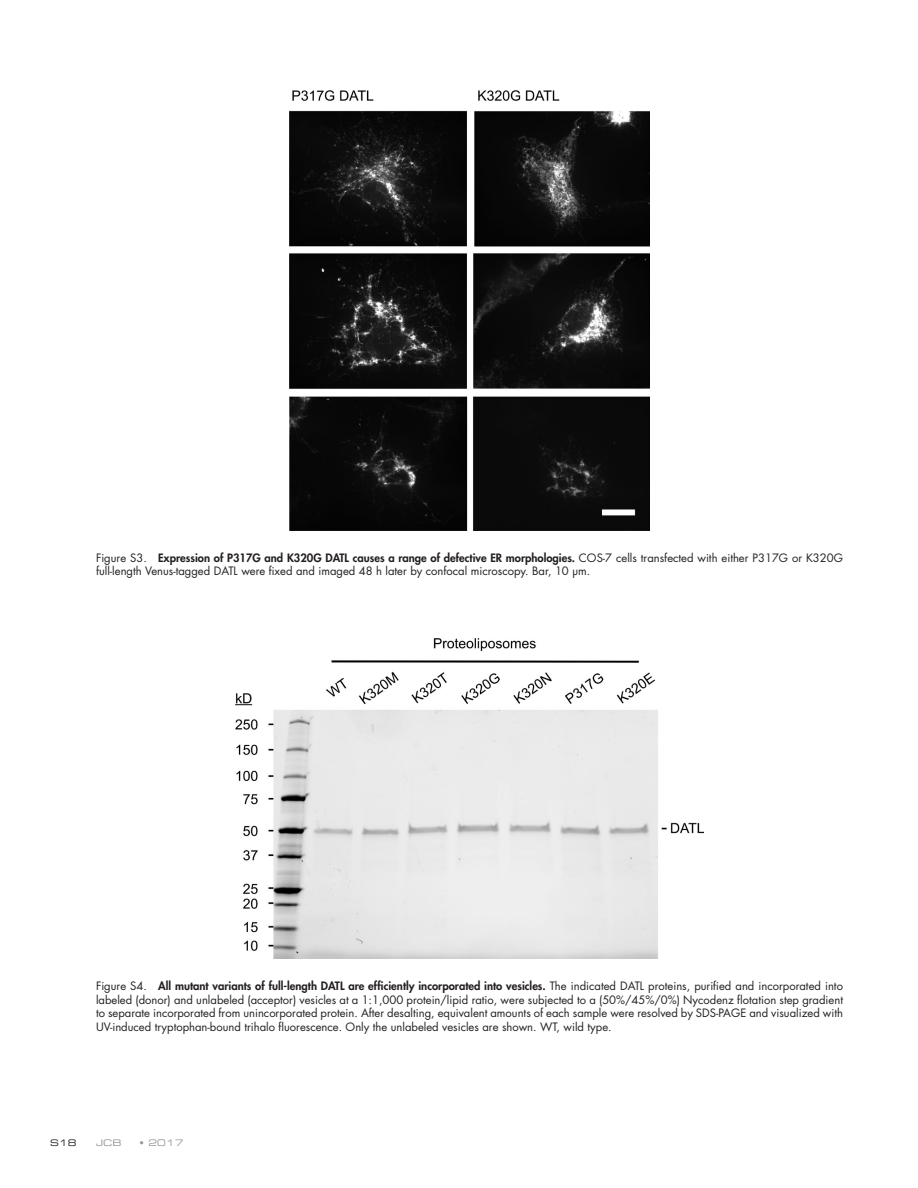
<style>
.page{position:relative;width:918px;height:1188px;background:#fff}
.page>*{position:absolute;margin:0;border:0;box-sizing:border-box;transform-origin:0 0}
.t1{font:11.25px/13.5px "Futura Std";color:#231f20}
.t2{font:9px "Eurostile LT Std Ex 2";letter-spacing:.01em;color:#949698}
.t3{font:9px "Eurostile LT Std Ex 2";color:#231f20}
.s1{font-weight:800}
</style>
<div class="page">
<img style="left:290px;top:90px;width:360px;height:440px">
<img style="left:236px;top:638px;width:468px;height:321px">
<p class="t1" style="left:96px;top:551px;width:749px">Figure S3. <span class="s1">Expression of P317G and K320G DATL causes a range of defective ER morphologies.</span> COS-7 cells transfected with either P317G or K320G full-length Venus-tagged DATL were fixed and imaged 48 h later by confocal microscopy. Bar, 10 µm.</p>
<p class="t1" style="left:96px;top:980px;width:749px;text-align:justify">Figure S4. <span class="s1">All mutant variants of full-length DATL are efficiently incorporated into vesicles.</span> The indicated DATL proteins, purified and incorporated into labeled (donor) and unlabeled (acceptor) vesicles at a 1:1,000 protein/lipid ratio, were subjected to a (50%/45%/0%) Nycodenz flotation step gradient to separate incorporated from unincorporated protein. After desalting, equivalent amounts of each sample were resolved by SDS-PAGE and visualized with UV-induced tryptophan-bound trihalo fluorescence. Only the unlabeled vesicles are shown. WT, wild type.</p>
<p class="t3" style="left:50px;top:1136px;width:28px">S18</p>
<p class="t2" style="left:96px;top:1136px;width:27px">JCB</p>
<p class="t2" style="left:139px;top:1136px;width:45px">• 2017</p>
</div>
